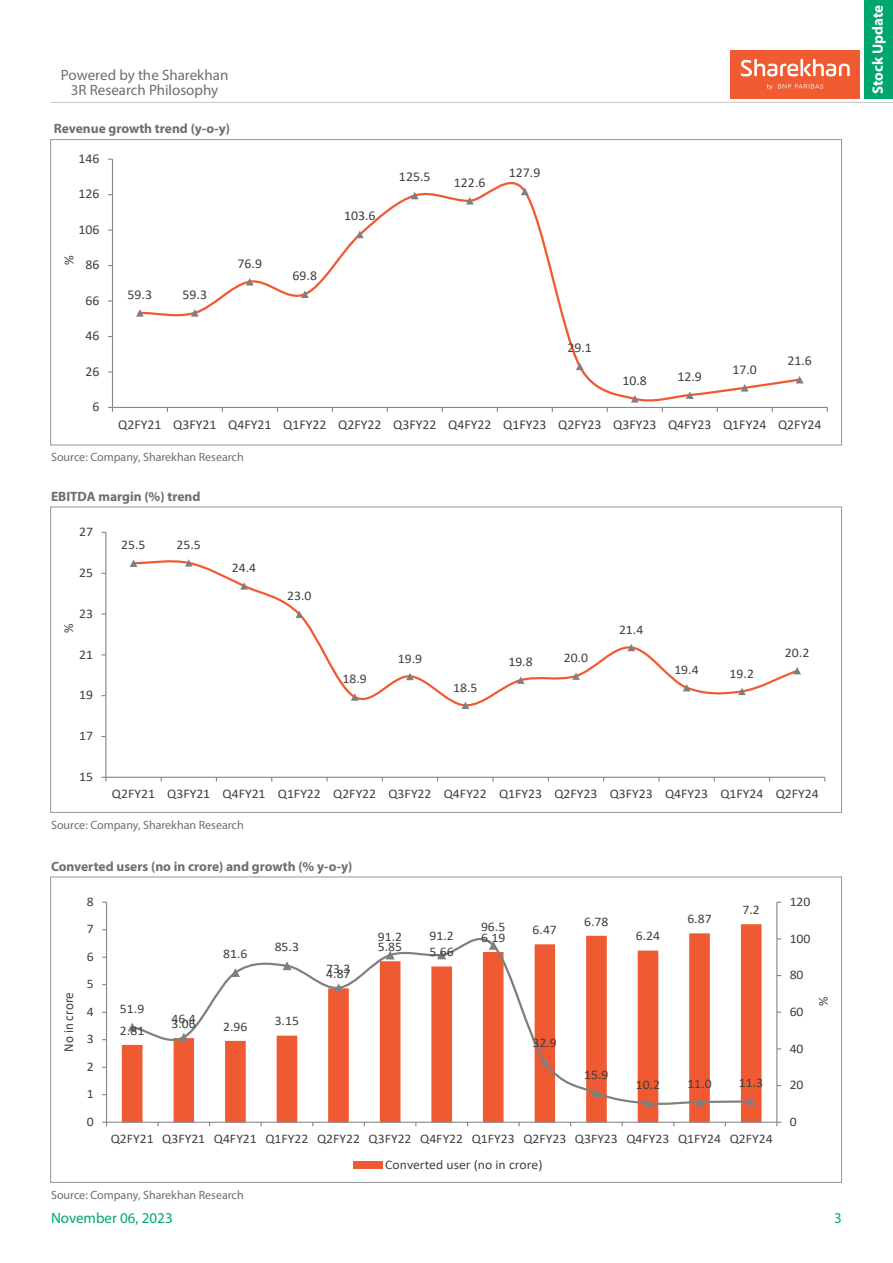
<style>
.page{position:relative;width:893px;height:1263px;background:#fff}
.page>*{position:absolute;margin:0;border:0;box-sizing:border-box;transform-origin:0 0}
.t1{font:15px/15px "Myriad Pro";color:#6d6e71;text-align:center}
.t2{font:15px "Myriad Pro";color:#00a76d}
.t3{font:700 15px "Myriad Pro";color:#fff}
.t4{font:13.8px "Calibri";color:#404040}
.t5{font:13.8px "Calibri";color:#404040;scale:.96 1}
.t6{font:13.65px "Calibri";color:#404040;scale:.96 1}
.t7{font:13.5px "Calibri";color:#404040}
.t8{font:700 13.5px "Myriad Pro";color:#6d6e71}
.t9{font:13.2px "Calibri";color:#404040;scale:1.04 1}
.t10{font:13.05px "Calibri";color:#404040;scale:1.05 1}
.t11{font:12px "Myriad Pro";color:#6d6e71}
</style>
<div class="page">
<hr style="left:51px;top:102px;width:842px;height:1px;background:#c7c8ca">
<div style="left:731px;top:50px;width:129px;height:49px;background:#f15b31"></div>
<svg style="left:741px;top:59px;width:109px;height:17px"></svg>
<svg style="left:767px;top:84px;width:56px;height:6px"></svg>
<div style="left:864px;top:0;width:29px;height:99px;background:#00a76d"></div>
<hr style="left:112px;top:159px;width:1px;height:248px;background:#868686">
<hr style="left:112px;top:407px;width:715px;height:1px;background:#868686">
<svg style="left:144px;top:181px;width:658px;height:221px"></svg>
<svg style="left:136px;top:309px;width:8px;height:8px"></svg>
<svg style="left:191px;top:309px;width:8px;height:8px"></svg>
<svg style="left:246px;top:278px;width:8px;height:8px"></svg>
<svg style="left:301px;top:290px;width:8px;height:8px"></svg>
<svg style="left:356px;top:231px;width:8px;height:7px"></svg>
<svg style="left:411px;top:192px;width:8px;height:7px"></svg>
<svg style="left:466px;top:197px;width:8px;height:8px"></svg>
<svg style="left:521px;top:188px;width:8px;height:7px"></svg>
<svg style="left:576px;top:363px;width:8px;height:7px"></svg>
<svg style="left:631px;top:395px;width:8px;height:8px"></svg>
<svg style="left:686px;top:391px;width:8px;height:8px"></svg>
<svg style="left:741px;top:384px;width:8px;height:8px"></svg>
<svg style="left:796px;top:376px;width:7px;height:7px"></svg>
<hr style="left:105px;top:532px;width:1px;height:245px;background:#868686">
<hr style="left:106px;top:777px;width:719px;height:1px;background:#868686">
<svg style="left:133px;top:559px;width:667px;height:150px"></svg>
<svg style="left:130px;top:560px;width:7px;height:7px"></svg>
<svg style="left:185px;top:559px;width:8px;height:8px"></svg>
<svg style="left:240px;top:582px;width:8px;height:8px"></svg>
<svg style="left:296px;top:611px;width:7px;height:7px"></svg>
<svg style="left:351px;top:693px;width:8px;height:8px"></svg>
<svg style="left:406px;top:673px;width:8px;height:7px"></svg>
<svg style="left:462px;top:702px;width:7px;height:7px"></svg>
<svg style="left:517px;top:676px;width:8px;height:8px"></svg>
<svg style="left:572px;top:672px;width:8px;height:8px"></svg>
<svg style="left:627px;top:644px;width:8px;height:7px"></svg>
<svg style="left:683px;top:684px;width:7px;height:7px"></svg>
<svg style="left:738px;top:688px;width:8px;height:7px"></svg>
<svg style="left:793px;top:667px;width:8px;height:7px"></svg>
<svg style="left:122px;top:924px;width:639px;height:198px"></svg>
<hr style="left:776px;top:902px;width:1px;height:220px;background:#868686">
<hr style="left:106px;top:902px;width:1px;height:220px;background:#868686">
<hr style="left:107px;top:1122px;width:670px;height:1px;background:#868686">
<svg style="left:129px;top:927px;width:624px;height:180px"></svg>
<svg style="left:128px;top:1023px;width:9px;height:8px"></svg>
<svg style="left:179px;top:1033px;width:9px;height:8px"></svg>
<svg style="left:231px;top:968px;width:9px;height:9px"></svg>
<svg style="left:283px;top:961px;width:9px;height:9px"></svg>
<svg style="left:334px;top:983px;width:9px;height:9px"></svg>
<svg style="left:386px;top:951px;width:9px;height:8px"></svg>
<svg style="left:437px;top:950px;width:9px;height:9px"></svg>
<svg style="left:489px;top:941px;width:9px;height:9px"></svg>
<svg style="left:540px;top:1057px;width:9px;height:9px"></svg>
<svg style="left:592px;top:1089px;width:9px;height:8px"></svg>
<svg style="left:644px;top:1099px;width:9px;height:9px"></svg>
<svg style="left:695px;top:1097px;width:9px;height:9px"></svg>
<svg style="left:747px;top:1097px;width:9px;height:9px"></svg>
<div style="left:353px;top:1162px;width:29px;height:7px;background:#f05a32"></div>
<p class="t1" style="left:61px;top:67px;width:169px">Powered by the Sharekhan<br>3R Research Philosophy</p>
<p class="t8" style="left:54px;top:120px;width:178px">Revenue growth trend (y-o-y)</p>
<p class="t7" style="left:79px;top:149px;width:23px">146</p>
<p class="t7" style="left:79px;top:185px;width:23px">126</p>
<p class="t7" style="left:79px;top:220px;width:23px">106</p>
<p class="t4" style="left:59px;top:265px;width:11px;rotate:-90deg">%</p>
<p class="t7" style="left:86px;top:256px;width:16px">86</p>
<p class="t7" style="left:86px;top:291px;width:16px">66</p>
<p class="t7" style="left:86px;top:326px;width:16px">46</p>
<p class="t7" style="left:86px;top:362px;width:16px">26</p>
<p class="t7" style="left:93px;top:397px;width:9px">6</p>
<p class="t7" style="left:128px;top:285px;width:26px">59.3</p>
<p class="t7" style="left:183px;top:285px;width:26px">59.3</p>
<p class="t7" style="left:238px;top:254px;width:26px">76.9</p>
<p class="t7" style="left:292px;top:266px;width:26px">69.8</p>
<p class="t7" style="left:344px;top:206px;width:33px">103.6</p>
<p class="t7" style="left:399px;top:167px;width:33px">125.5</p>
<p class="t7" style="left:454px;top:173px;width:33px">122.6</p>
<p class="t7" style="left:509px;top:163px;width:33px">127.9</p>
<p class="t7" style="left:567px;top:338px;width:26px">29.1</p>
<p class="t7" style="left:622px;top:371px;width:26px">10.8</p>
<p class="t7" style="left:677px;top:367px;width:26px">12.9</p>
<p class="t7" style="left:732px;top:360px;width:26px">17.0</p>
<p class="t7" style="left:787px;top:352px;width:26px">21.6</p>
<p class="t7" style="left:118px;top:415px;width:705px">Q2FY21 Q3FY21 Q4FY21 Q1FY22 Q2FY22 Q3FY22 Q4FY22 Q1FY23 Q2FY23 Q3FY23 Q4FY23 Q1FY24 Q2FY24</p>
<p class="t11" style="left:51px;top:450px;width:194px">Source: Company, Sharekhan Research</p>
<p class="t8" style="left:51px;top:487px;width:151px">EBITDA margin (%) trend</p>
<p class="t9" style="left:79px;top:522px;width:15px">27</p>
<p class="t9" style="left:79px;top:563px;width:15px">25</p>
<p class="t9" style="left:79px;top:604px;width:15px">23</p>
<p class="t5" style="left:59px;top:633px;width:11px;rotate:-90deg">%</p>
<p class="t9" style="left:79px;top:645px;width:15px">21</p>
<p class="t9" style="left:79px;top:686px;width:15px">19</p>
<p class="t9" style="left:79px;top:727px;width:15px">17</p>
<p class="t9" style="left:79px;top:767px;width:15px">15</p>
<p class="t9" style="left:121px;top:536px;width:25px">25.5</p>
<p class="t9" style="left:176px;top:535px;width:25px">25.5</p>
<p class="t9" style="left:232px;top:558px;width:25px">24.4</p>
<p class="t9" style="left:287px;top:587px;width:25px">23.0</p>
<p class="t9" style="left:342px;top:670px;width:25px">18.9</p>
<p class="t9" style="left:398px;top:649px;width:25px">19.9</p>
<p class="t9" style="left:453px;top:678px;width:25px">18.5</p>
<p class="t9" style="left:508px;top:653px;width:25px">19.8</p>
<p class="t9" style="left:564px;top:649px;width:25px">20.0</p>
<p class="t9" style="left:619px;top:620px;width:25px">21.4</p>
<p class="t9" style="left:674px;top:660px;width:25px">19.4</p>
<p class="t9" style="left:730px;top:664px;width:25px">19.2</p>
<p class="t9" style="left:785px;top:643px;width:25px">20.2</p>
<p class="t9" style="left:112px;top:784px;width:681px">Q2FY21 Q3FY21 Q4FY21 Q1FY22 Q2FY22 Q3FY22 Q4FY22 Q1FY23 Q2FY23 Q3FY23 Q4FY23 Q1FY24 Q2FY24</p>
<p class="t11" style="left:51px;top:817px;width:194px">Source: Company, Sharekhan Research</p>
<p class="t8" style="left:51px;top:857px;width:303px">Converted users (no in crore) and growth (% y-o-y)</p>
<p class="t10" style="left:87px;top:892px;width:8px">8</p>
<p class="t6" style="left:59px;top:1052px;width:63px;rotate:-90deg">No in crore</p>
<p class="t10" style="left:87px;top:920px;width:8px">7</p>
<p class="t10" style="left:87px;top:947px;width:8px">6</p>
<p class="t10" style="left:87px;top:975px;width:8px">5</p>
<p class="t10" style="left:87px;top:1002px;width:8px">4</p>
<p class="t10" style="left:87px;top:1030px;width:8px">3</p>
<p class="t10" style="left:87px;top:1057px;width:8px">2</p>
<p class="t10" style="left:87px;top:1085px;width:8px">1</p>
<p class="t10" style="left:87px;top:1112px;width:8px">0</p>
<p class="t10" style="left:120px;top:999px;width:25px">51.9</p>
<p class="t10" style="left:120px;top:1021px;width:25px">2.81</p>
<p class="t10" style="left:223px;top:945px;width:25px">81.6</p>
<p class="t10" style="left:172px;top:1009px;width:25px">46.4</p>
<p class="t10" style="left:172px;top:1014px;width:25px">3.06</p>
<p class="t10" style="left:223px;top:1017px;width:25px">2.96</p>
<p class="t10" style="left:275px;top:938px;width:25px">85.3</p>
<p class="t10" style="left:275px;top:1012px;width:25px">3.15</p>
<p class="t10" style="left:326px;top:960px;width:25px">73.3</p>
<p class="t10" style="left:326px;top:965px;width:25px">4.87</p>
<p class="t10" style="left:378px;top:927px;width:25px">91.2</p>
<p class="t10" style="left:429px;top:927px;width:25px">91.2</p>
<p class="t10" style="left:378px;top:938px;width:25px">5.85</p>
<p class="t10" style="left:429px;top:943px;width:25px">5.66</p>
<p class="t10" style="left:481px;top:917px;width:25px">96.5</p>
<p class="t10" style="left:481px;top:928px;width:25px">6.19</p>
<p class="t10" style="left:533px;top:921px;width:25px">6.47</p>
<p class="t10" style="left:584px;top:912px;width:25px">6.78</p>
<p class="t10" style="left:636px;top:927px;width:25px">6.24</p>
<p class="t10" style="left:687px;top:910px;width:25px">6.87</p>
<p class="t10" style="left:742px;top:901px;width:18px">7.2</p>
<p class="t10" style="left:533px;top:1034px;width:25px">32.9</p>
<p class="t10" style="left:584px;top:1065px;width:25px">15.9</p>
<p class="t10" style="left:636px;top:1075px;width:25px">10.2</p>
<p class="t10" style="left:687px;top:1074px;width:25px">11.0</p>
<p class="t10" style="left:739px;top:1073px;width:25px">11.3</p>
<p class="t10" style="left:111px;top:1129px;width:632px">Q2FY21 Q3FY21 Q4FY21 Q1FY22 Q2FY22 Q3FY22 Q4FY22 Q1FY23 Q2FY23 Q3FY23 Q4FY23 Q1FY24 Q2FY24</p>
<p class="t11" style="left:51px;top:1187px;width:194px">Source: Company, Sharekhan Research</p>
<p class="t10" style="left:385px;top:1155px;width:151px">Converted user (no in crore)</p>
<p class="t10" style="left:790px;top:892px;width:21px">120</p>
<p class="t10" style="left:790px;top:929px;width:21px">100</p>
<p class="t10" style="left:790px;top:966px;width:15px">80</p>
<p class="t10" style="left:790px;top:1002px;width:15px">60</p>
<p class="t10" style="left:790px;top:1039px;width:15px">40</p>
<p class="t10" style="left:790px;top:1076px;width:15px">20</p>
<p class="t10" style="left:790px;top:1112px;width:8px">0</p>
<p class="t6" style="left:814px;top:1006px;width:11px;rotate:-90deg">%</p>
<p class="t2" style="left:51px;top:1209px;width:123px">November 06, 2023</p>
<p class="t2" style="left:834px;top:1209px;width:9px">3</p>
<p class="t3" style="left:868px;top:94px;width:91px;rotate:-90deg">Stock Update</p>
</div>
